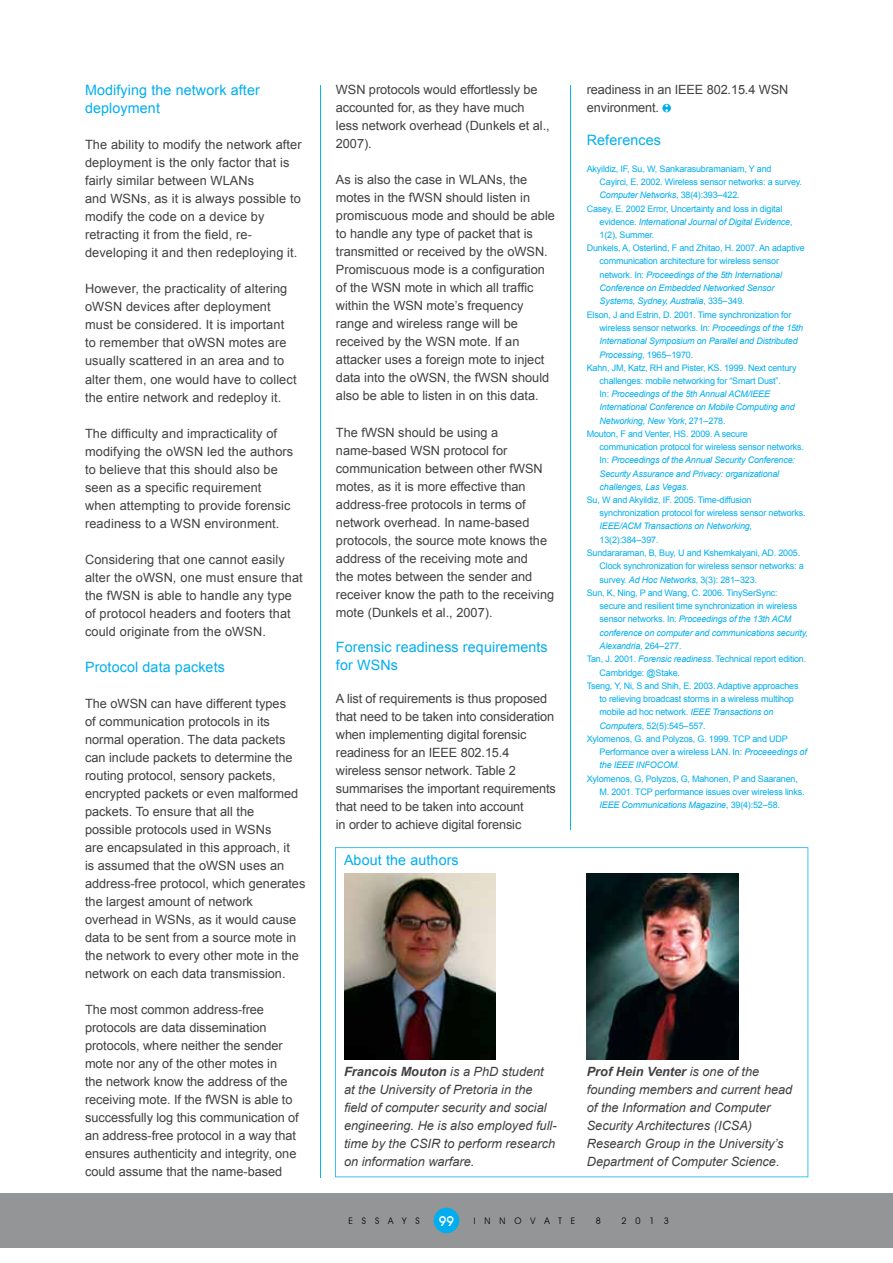
<style>
.page{position:relative;width:893px;height:1263px;background:#fff}
.page>*{position:absolute;margin:0;border:0;box-sizing:border-box;transform-origin:0 0}
.t1{font:14.25px/18px "Arial";letter-spacing:.01em;color:#00aeef}
.t2{font:500 13.5px "Avant Garde IT Cby BT";color:#fff}
.t3{font:12.75px/18px "Arial";color:#414042}
.t4{font:italic 12.75px/18px "Arial";color:#414042}
.t5{font:9px "Arial";letter-spacing:-.02em;color:#00aeef}
.t6{font:italic 9px "Arial";letter-spacing:-.02em;color:#00aeef}
.t7{font:9px "Avant Garde IT Cby BT";letter-spacing:1em;color:#000}
.s1{font-style:italic}
.s2{font-style:normal}
.s3{font-weight:700}
</style>
<div class="page">
<svg style="left:335px;top:847px;width:473px;height:330px"></svg>
<div style="left:0;top:1193px;width:893px;height:54px;background:#939597"></div>
<hr style="left:320px;top:85px;width:1px;height:1093px;background:#00b9f1">
<hr style="left:570px;top:85px;width:1px;height:745px;background:#00b9f1">
<img style="left:344px;top:874px;width:152px;height:186px">
<img style="left:587px;top:874px;width:151px;height:186px">
<div style="left:434px;top:1208px;width:25px;height:25px;background:#00aeef;border-radius:50%"></div>
<svg style="left:662px;top:104px;width:9px;height:8px"></svg>
<p class="t1" style="left:85px;top:82px;width:176px">Modifying the network after deployment</p>
<p class="t3" style="left:85px;top:136px;width:218px">The ability to modify the network after deployment is the only factor that is fairly similar between WLANs<br>and WSNs, as it is always possible to modify the code on a device by retracting it from the field, re&shy;developing it and then redeploying it.</p>
<p class="t3" style="left:85px;top:280px;width:213px">However, the practicality of altering oWSN devices after deployment must be considered. It is important to remember that oWSN motes are usually scattered in an area and to alter them, one would have to collect the entire network and redeploy it.</p>
<p class="t3" style="left:85px;top:424px;width:210px">The difficulty and impracticality of modifying the oWSN led the authors to believe that this should also be seen as a specific requirement when attempting to provide forensic readiness to a WSN environment.</p>
<p class="t3" style="left:85px;top:550px;width:219px">Considering that one cannot easily alter the oWSN<span class="s1">,</span> one must ensure that the fWSN is able to handle any type of protocol headers and footers that could originate from the oWSN.</p>
<p class="t1" style="left:85px;top:658px;width:141px">Protocol data packets</p>
<p class="t3" style="left:85px;top:694px;width:222px">The oWSN can have different types<br>of communication protocols in its normal operation. The data packets can include packets to determine the routing protocol, sensory packets, encrypted packets or even malformed packets. To ensure that all the<br>possible protocols used in WSNs<br>are encapsulated in this approach, it<br>is assumed that the oWSN uses an address-free protocol, which generates the largest amount of network overhead in WSNs, as it would cause data to be sent from a source mote in the network to every other mote in the network on each data transmission.</p>
<p class="t3" style="left:85px;top:1000px;width:215px">The most common address-free protocols are data dissemination protocols, where neither the sender mote nor any of the other motes in<br>the network know the address of the receiving mote. If the fWSN is able to successfully log this communication of an address-free protocol in a way that ensures authenticity and integrity, one could assume that the name-based</p>
<p class="t3" style="left:336px;top:81px;width:215px">WSN protocols would effortlessly be accounted for, as they have much less network overhead (Dunkels et al.,<br>2007).</p>
<p class="t3" style="left:336px;top:171px;width:220px">As is also the case in WLANs, the motes in the fWSN should listen in promiscuous mode and should be able to handle any type of packet that is transmitted or received by the oWSN.<br>Promiscuous mode is a configuration of the WSN mote in which all traffic within the WSN mote’s frequency range and wireless range will be received by the WSN mote. If an attacker uses a foreign mote to inject data into the oWSN, the fWSN should also be able to listen in on this data.</p>
<p class="t3" style="left:336px;top:423px;width:220px">The fWSN should be using a name-based WSN protocol for communication between other fWSN motes, as it is more effective than address-free protocols in terms of network overhead. In name-based protocols, the source mote knows the address of the receiving mote and<br>the motes between the sender and receiver know the path to the receiving mote (Dunkels et al., 2007).</p>
<p class="t1" style="left:336px;top:638px;width:213px">Forensic readiness requirements for WSNs</p>
<p class="t3" style="left:336px;top:690px;width:222px">A list of requirements is thus proposed that need to be taken into consideration when implementing digital forensic readiness for an IEEE 802.15.4 wireless sensor network. Table 2 summarises the important requirements that need to be taken into account<br>in order to achieve digital forensic</p>
<p class="t1" style="left:344px;top:851px;width:116px">About the authors</p>
<p class="t3" style="left:587px;top:81px;width:203px">readiness in an IEEE 802.15.4 WSN environment.</p>
<p class="t1" style="left:587px;top:131px;width:76px">References</p>
<p class="t5" style="left:587px;top:163px;width:186px">Akyildiz, IF, Su, W, Sankarasubramaniam, Y and</p>
<p class="t5" style="left:600px;top:176px;width:204px">Cayirci, E. 2002. Wireless sensor networks: a survey.</p>
<p class="t6" style="left:600px;top:189px;width:142px">Computer Networks<span class="s2">, 38(4):393–422.</span></p>
<p class="t5" style="left:587px;top:203px;width:197px">Casey, E. 2002 Error, Uncertainty and loss in digital</p>
<p class="t6" style="left:600px;top:216px;width:194px"><span class="s2">evidence.</span> International Journal of Digital Evidence<span class="s2">,</span></p>
<p class="t5" style="left:600px;top:229px;width:56px">1(2), Summer.</p>
<p class="t5" style="left:587px;top:242px;width:220px">Dunkels, A, Osterlind, F and Zhitao, H. 2007. An adaptive</p>
<p class="t5" style="left:600px;top:255px;width:181px">communication architecture for wireless sensor</p>
<p class="t6" style="left:600px;top:269px;width:184px"><span class="s2">network. In:</span> Proceedings of the 5th International</p>
<p class="t6" style="left:600px;top:282px;width:176px">Conference on Embedded Networked Sensor</p>
<p class="t6" style="left:600px;top:295px;width:147px">Systems, Sydney, Australia<span class="s2">, 335–349.</span></p>
<p class="t5" style="left:587px;top:308px;width:206px">Elson, J and Estrin, D. 2001. Time synchronization for</p>
<p class="t5" style="left:600px;top:322px;width:205px">wireless sensor networks. In: <span class="s1">Proceedings of the 15th</span></p>
<p class="t6" style="left:600px;top:335px;width:200px">International Symposium on Parallel and Distributed</p>
<p class="t5" style="left:600px;top:348px;width:95px"><span class="s1">Processing</span>, 1965–1970.</p>
<p class="t5" style="left:587px;top:362px;width:211px">Kahn, JM, Katz, RH and Pister, KS. 1999. Next century</p>
<p class="t5" style="left:600px;top:375px;width:183px">challenges: mobile networking for “Smart Dust”.</p>
<p class="t6" style="left:600px;top:388px;width:172px"><span class="s2">In:</span> Proceedings of the 5th Annual ACM/IEEE</p>
<p class="t6" style="left:600px;top:401px;width:197px">International Conference on Mobile Computing and</p>
<p class="t6" style="left:600px;top:415px;width:128px">Networking, New York<span class="s2">, 271–278.</span></p>
<p class="t5" style="left:587px;top:428px;width:163px">Mouton, F and Venter, HS. 2009. A secure</p>
<p class="t5" style="left:600px;top:441px;width:206px">communication protocol for wireless sensor networks.</p>
<p class="t6" style="left:600px;top:454px;width:197px"><span class="s2">In:</span> Proceedings of the Annual Security Conference:</p>
<p class="t6" style="left:600px;top:468px;width:181px">Security Assurance and Privacy: organizational</p>
<p class="t6" style="left:600px;top:481px;width:90px">challenges, Las Vegas<span class="s2">.</span></p>
<p class="t5" style="left:587px;top:494px;width:166px">Su, W and Akyildiz, IF. 2005. Time-diffusion</p>
<p class="t5" style="left:600px;top:507px;width:208px">synchronization protocol for wireless sensor networks.</p>
<p class="t6" style="left:600px;top:520px;width:154px">IEEE/ACM Transactions on Networking<span class="s2">,</span></p>
<p class="t5" style="left:600px;top:534px;width:61px">13(2):384–397.</p>
<p class="t5" style="left:587px;top:547px;width:215px">Sundararaman, B, Buy, U and Kshemkalyani, AD. 2005.</p>
<p class="t5" style="left:600px;top:560px;width:206px">Clock synchronization for wireless sensor networks: a</p>
<p class="t5" style="left:600px;top:574px;width:159px">survey. <span class="s1">Ad Hoc Networks</span>, 3(3): 281–323.</p>
<p class="t5" style="left:587px;top:587px;width:192px">Sun, K, Ning, P and Wang, C. 2006. TinySerSync:</p>
<p class="t5" style="left:600px;top:600px;width:199px">secure and resilient time synchronization in wireless</p>
<p class="t6" style="left:600px;top:613px;width:193px"><span class="s2">sensor networks. In:</span> Proceedings of the 13th ACM</p>
<p class="t6" style="left:600px;top:627px;width:210px">conference on computer and communications security,</p>
<p class="t6" style="left:600px;top:640px;width:83px">Alexandria<span class="s2">, 264–277.</span></p>
<p class="t5" style="left:587px;top:653px;width:221px">Tan, J. 2001. <span class="s1">Forensic readiness</span>. Technical report edition.</p>
<p class="t5" style="left:599px;top:666px;width:82px">Cambridge: @Stake.</p>
<p class="t5" style="left:587px;top:680px;width:213px">Tseng, Y, Ni, S and Shih, E. 2003. Adaptive approaches</p>
<p class="t5" style="left:599px;top:693px;width:196px">to relieving broadcast storms in a wireless multihop</p>
<p class="t5" style="left:599px;top:706px;width:175px">mobile ad hoc network. <span class="s1">IEEE Transactions on</span></p>
<p class="t5" style="left:599px;top:720px;width:108px"><span class="s1">Computers</span>, 52(5):545–557.</p>
<p class="t5" style="left:587px;top:733px;width:202px">Xylomenos, G. and Polyzos, G. 1999. TCP and UDP</p>
<p class="t5" style="left:599px;top:746px;width:209px">Performance over a wireless LAN. In: <span class="s1">Proceeedings of</span></p>
<p class="t6" style="left:599px;top:759px;width:82px">the IEEE INFOCOM<span class="s2">.</span></p>
<p class="t5" style="left:587px;top:772px;width:213px">Xylomenos, G, Polyzos, G, Mahonen, P and Saaranen,</p>
<p class="t5" style="left:599px;top:786px;width:207px">M. 2001. TCP performance issues over wireless links.</p>
<p class="t6" style="left:599px;top:799px;width:182px">IEEE Communications Magazine<span class="s2">, 39(4):52–58.</span></p>
<p class="t4" style="left:344px;top:1062px;width:214px"><span class="s3">Francois Mouton</span> is a PhD student at the University of Pretoria in the field of computer security and social engineering. He is also employed full&shy;time by the CSIR to perform research on information warfare.</p>
<p class="t4" style="left:587px;top:1062px;width:207px"><span class="s3">Prof Hein Venter</span> is one of the founding members and current head of the Information and Computer<br>Security Architectures (ICSA)<br>Research Group in the University’s<br>Department of Computer Science.</p>
<p class="t7" style="left:348px;top:1215px;width:73px">ESSAYS</p>
<p class="t2" style="left:439px;top:1213px;width:17px">99</p>
<p class="t7" style="left:474px;top:1215px;width:103px">INNOVATE</p>
<p class="t7" style="left:596px;top:1215px;width:7px">8</p>
<p class="t7" style="left:621px;top:1215px;width:49px">2013</p>
</div>
